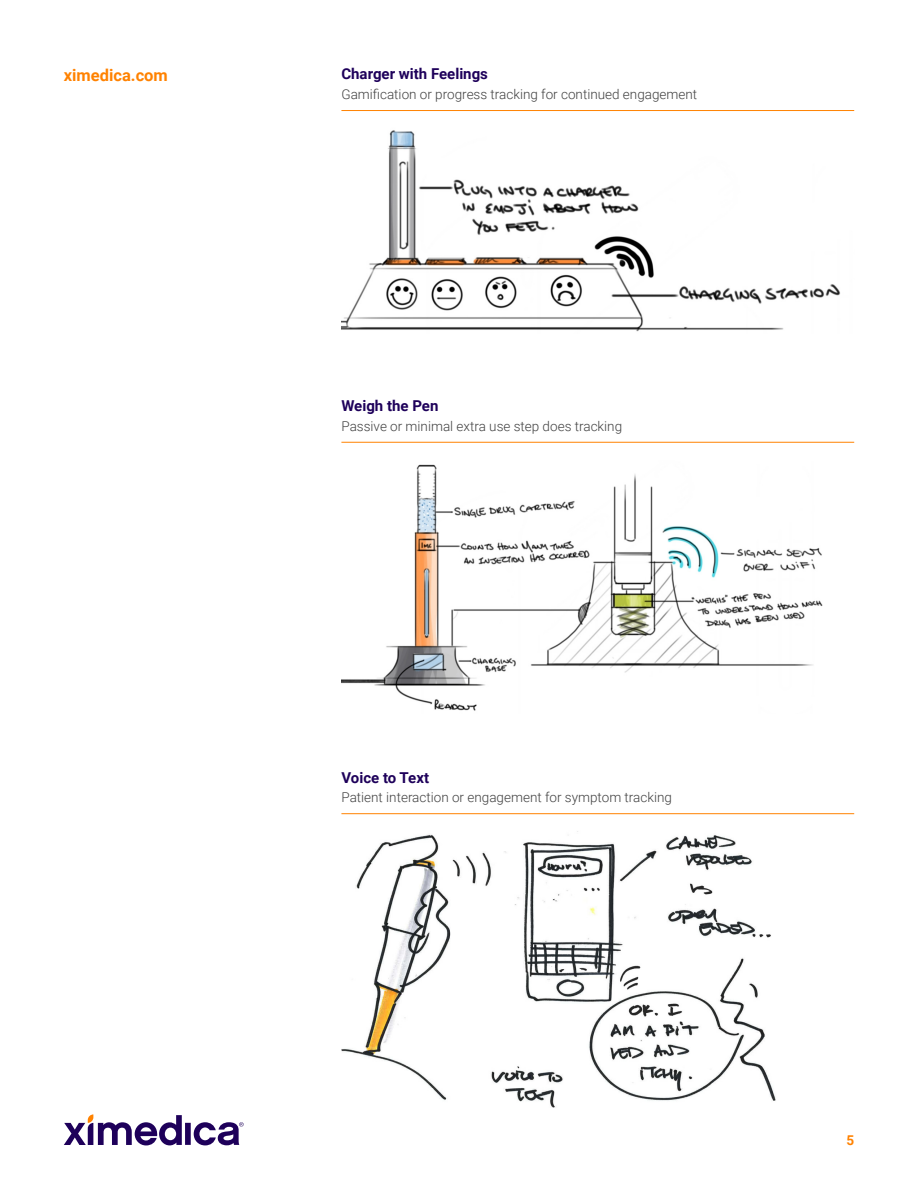
<style>
.page{position:relative;width:918px;height:1188px;background:#fff}
.page>*{position:absolute;margin:0;border:0;box-sizing:border-box;transform-origin:0 0}
.t1{font:700 16.5px "Roboto";color:#ff8200}
.t2{font:700 15px "Roboto";color:#1e005a}
.t3{font:300 13.5px "Roboto";color:#414141}
.t4{font:700 13.5px "Roboto";color:#ff8200}
</style>
<div class="page">
<img style="left:341px;top:130px;width:499px;height:202px">
<img style="left:341px;top:831px;width:435px;height:277px">
<img style="left:341px;top:464px;width:482px;height:247px">
<svg style="left:64px;top:1114px;width:118px;height:31px"></svg>
<div style="left:185px;top:1123px;width:6px;height:22px;background:#1e005a"></div>
<svg style="left:194px;top:1122px;width:50px;height:23px"></svg>
<hr style="left:341px;top:110px;width:513px;height:1px;background:#ff8200">
<hr style="left:341px;top:442px;width:513px;height:1px;background:#ff8200">
<hr style="left:341px;top:813px;width:513px;height:1px;background:#ff8200">
<p class="t1" style="left:64px;top:64px;width:106px">ximedica.com</p>
<p class="t2" style="left:341px;top:64px;width:148px">Charger with Feelings</p>
<p class="t3" style="left:341px;top:85px;width:357px">Gamification or progress tracking for continued engagement</p>
<p class="t2" style="left:341px;top:395px;width:99px">Weigh the Pen</p>
<p class="t3" style="left:341px;top:416px;width:282px">Passive or minimal extra use step does tracking</p>
<p class="t2" style="left:341px;top:767px;width:89px">Voice to Text</p>
<p class="t3" style="left:341px;top:788px;width:332px">Patient interaction or engagement for symptom tracking</p>
<p class="t4" style="left:846px;top:1131px;width:9px">5</p>
</div>
